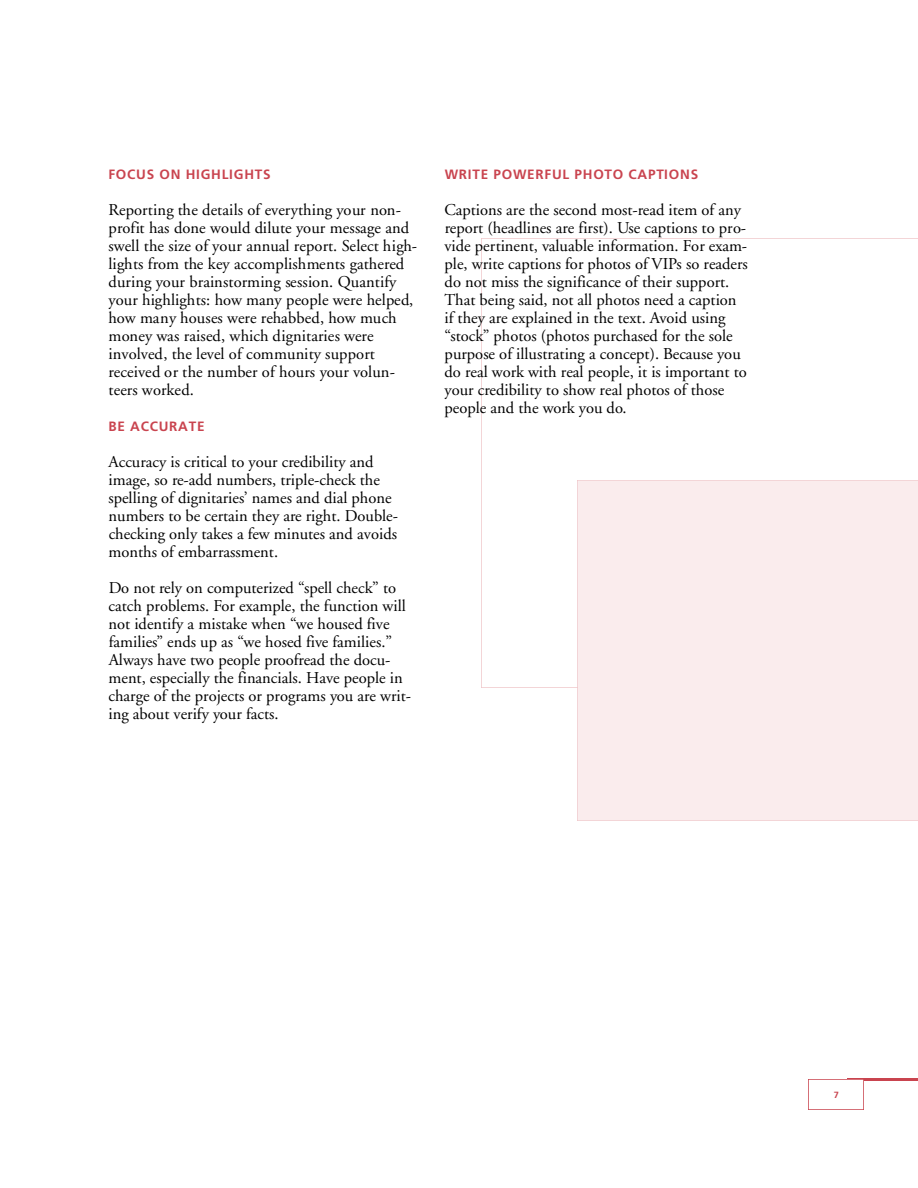
<style>
.page{position:relative;width:918px;height:1188px;background:#fff}
.page>*{position:absolute;margin:0;border:0;box-sizing:border-box;transform-origin:0 0}
.t1{font:16.5px/18px "Adobe Garamond";color:#000}
.t2{font:700 13.5px "Frutiger";letter-spacing:.055em;color:#c9444f}
.t3{font:700 9px "Frutiger";color:#c9444f}
</style>
<div class="page">
<div style="left:578px;top:481px;width:340px;height:339px;background:#faeced"></div>
<hr style="left:848px;top:1078px;width:70px;height:3px;background:#c9444f">
<img style="left:809px;top:1079px;width:54px;height:31px">
<p class="t2" style="left:108px;top:168px;width:164px">FOCUS ON HIGHLIGHTS</p>
<p class="t1" style="left:108px;top:202px;width:310px">Re p o rting the details of eve rything your non-<br>p rofit has done would dilute your message and s well the size of your annual re p o rt. Select high&shy;lights from the key accomplishments gathere d during your brainstorming session. Qu a n t i f y your highlights: how many people we re helped, h ow many houses we re rehabbed, how much money was raised, which dignitaries we re<br>i n vo l ved, the level of community support<br>re c e i ved or the number of hours your vo l u n&shy;teers worked.</p>
<p class="t2" style="left:108px;top:420px;width:98px">BE ACCURATE</p>
<p class="t1" style="left:108px;top:454px;width:291px">Accuracy is critical to your credibility and image, so re-add numbers, triple-check the spelling of dignitaries’ names and dial phone numbers to be certain they are right. Double&shy;checking only takes a few minutes and avoids months of embarrassment.</p>
<p class="t1" style="left:108px;top:580px;width:304px">Do not rely on computerized “spell check” to catch problems. For example, the function will not identify a mistake when “we housed five families” ends up as “we hosed five families.” Always have two people proofread the docu&shy;ment, especially the financials. Have people in charge of the projects or programs you are writ&shy;ing about verify your facts.</p>
<p class="t2" style="left:445px;top:168px;width:255px">WRITE POWERFUL PHOTO CAPTIONS</p>
<p class="t1" style="left:444px;top:202px;width:305px">Captions are the second most-read item of any report (headlines are first). Use captions to pro&shy;vide pertinent, valuable information. For exam&shy;ple, write captions for photos of VIPs so readers do not miss the significance of their support.<br>That being said, not all photos need a caption if they are explained in the text. Avoid using “stock” photos (photos purchased for the sole purpose of illustrating a concept). Because you do real work with real people, it is important to your credibility to show real photos of those people and the work you do.</p>
<p class="t3" style="left:834px;top:1091px;width:7px">7</p>
</div>
